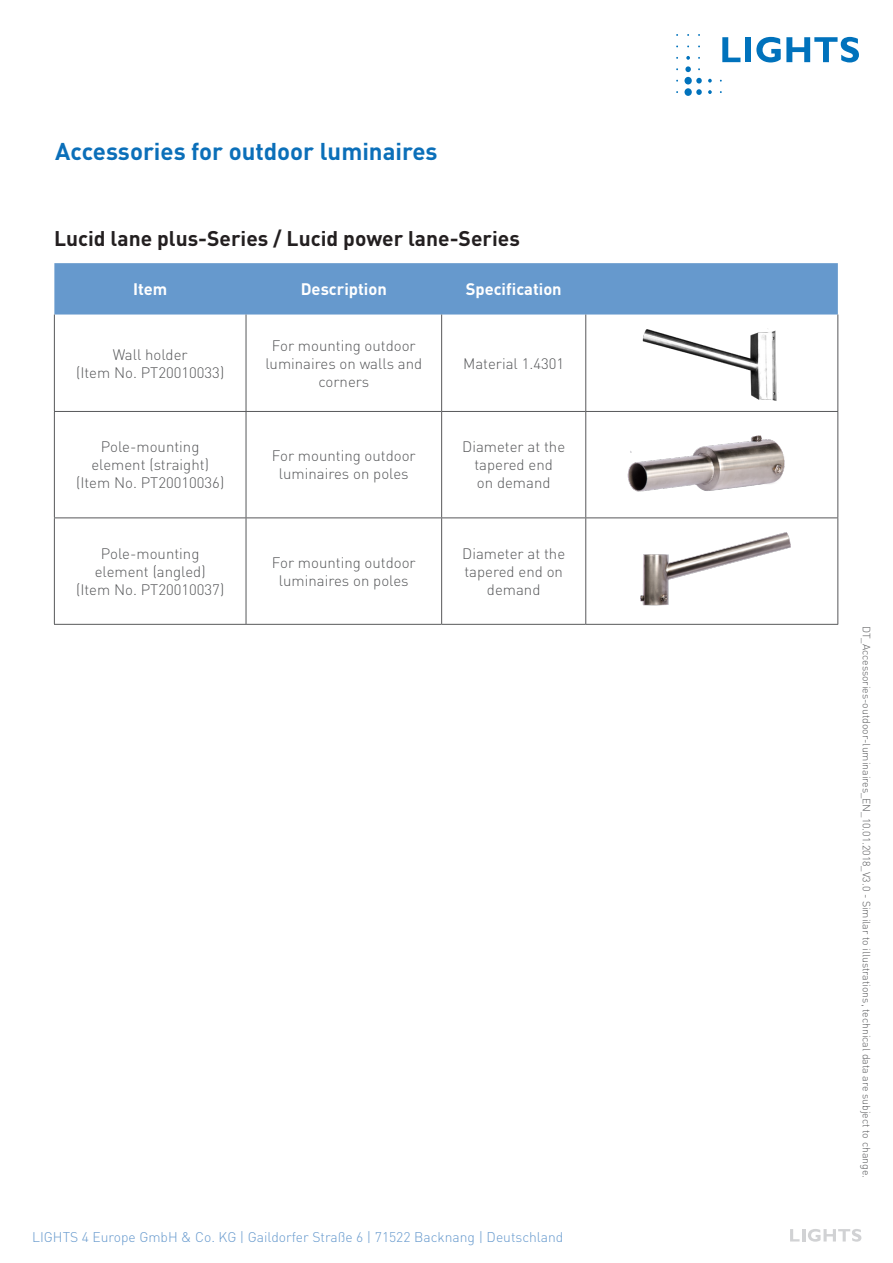
<style>
.page{position:relative;width:893px;height:1263px;background:#fff}
.page>*{position:absolute;margin:0;border:0;box-sizing:border-box;transform-origin:0 0}
.t1{font:700 24px "DINOT";color:#0b6fb9}
.t2{font:700 21px "DINOT";color:#231f20}
.HL_Tabelle{font:700 16.5px "DINOT";color:#fff}
.t3{font:300 15px "DINOT";color:#57585a}
.t4{font:300 13.8px "DINOT";color:#6699cd}
.Tabelle_Lichtstrom_r{font:300 10.5px "DINOT";color:#57585a}
</style>
<div class="page">
<svg style="left:790px;top:1229px;width:71px;height:13px"></svg>
<svg style="left:722px;top:37px;width:18px;height:25px"></svg>
<div style="left:745px;top:37px;width:6px;height:25px;background:#0072bc"></div>
<svg style="left:756px;top:37px;width:103px;height:25px"></svg>
<svg style="left:708px;top:79px;width:4px;height:4px"></svg>
<svg style="left:686px;top:56px;width:4px;height:4px"></svg>
<svg style="left:685px;top:66px;width:6px;height:6px"></svg>
<div style="left:684px;top:77px;width:8px;height:7px;background:#0072bc;border-radius:50%"></div>
<div style="left:684px;top:88px;width:8px;height:8px;background:#0072bc;border-radius:50%"></div>
<svg style="left:696px;top:78px;width:6px;height:17px"></svg>
<svg style="left:708px;top:90px;width:4px;height:4px"></svg>
<div style="left:54px;top:263px;width:784px;height:51px;background:#6699cd"></div>
<hr style="left:54px;top:314px;width:1px;height:97px;background:#57585a">
<hr style="left:246px;top:314px;width:1px;height:97px;background:#57585a">
<hr style="left:441px;top:314px;width:1px;height:97px;background:#57585a">
<hr style="left:585px;top:314px;width:1px;height:97px;background:#57585a">
<hr style="left:837px;top:314px;width:1px;height:97px;background:#57585a">
<hr style="left:54px;top:411px;width:192px;height:1px;background:#57585a">
<hr style="left:54px;top:412px;width:1px;height:105px;background:#57585a">
<hr style="left:246px;top:411px;width:196px;height:1px;background:#57585a">
<hr style="left:246px;top:412px;width:1px;height:105px;background:#57585a">
<hr style="left:442px;top:411px;width:144px;height:1px;background:#57585a">
<hr style="left:441px;top:412px;width:1px;height:105px;background:#57585a">
<hr style="left:586px;top:411px;width:252px;height:1px;background:#57585a">
<hr style="left:585px;top:412px;width:1px;height:105px;background:#57585a">
<hr style="left:837px;top:412px;width:1px;height:105px;background:#57585a">
<hr style="left:54px;top:517px;width:192px;height:1px;background:#57585a">
<hr style="left:54px;top:518px;width:1px;height:106px;background:#57585a">
<hr style="left:246px;top:517px;width:196px;height:1px;background:#57585a">
<hr style="left:246px;top:518px;width:1px;height:106px;background:#57585a">
<hr style="left:442px;top:517px;width:144px;height:1px;background:#57585a">
<hr style="left:441px;top:518px;width:1px;height:106px;background:#57585a">
<hr style="left:586px;top:517px;width:252px;height:1px;background:#57585a">
<hr style="left:585px;top:518px;width:1px;height:106px;background:#57585a">
<hr style="left:837px;top:518px;width:1px;height:106px;background:#57585a">
<hr style="left:54px;top:624px;width:192px;height:1px;background:#57585a">
<hr style="left:246px;top:624px;width:196px;height:1px;background:#57585a">
<hr style="left:442px;top:624px;width:144px;height:1px;background:#57585a">
<hr style="left:586px;top:624px;width:252px;height:1px;background:#57585a">
<img style="left:627px;top:435px;width:158px;height:57px">
<img style="left:642px;top:328px;width:135px;height:73px">
<img style="left:640px;top:532px;width:151px;height:74px">
<p class="t1" style="left:55px;top:136px;width:384px">Accessories for outdoor luminaires</p>
<p class="t2" style="left:54px;top:225px;width:467px">Lucid lane plus-Series / Lucid power lane-Series</p>
<p class="HL_Tabelle" style="left:133px;top:278px;width:36px">Item</p>
<p class="HL_Tabelle" style="left:301px;top:278px;width:88px">Description</p>
<p class="HL_Tabelle" style="left:466px;top:278px;width:98px">Specification</p>
<p class="t3" style="left:113px;top:345px;width:76px">Wall holder</p>
<p class="t3" style="left:76px;top:363px;width:150px">(Item No. PT20010033)</p>
<p class="t3" style="left:101px;top:438px;width:100px">Pole-mounting</p>
<p class="t3" style="left:91px;top:456px;width:119px">element (straight)</p>
<p class="t3" style="left:76px;top:474px;width:150px">(Item No. PT20010036)</p>
<p class="t3" style="left:101px;top:544px;width:100px">Pole-mounting</p>
<p class="t3" style="left:95px;top:562px;width:112px">element (angled)</p>
<p class="t3" style="left:76px;top:580px;width:150px">(Item No. PT20010037)</p>
<p class="t3" style="left:272px;top:336px;width:145px">For mounting outdoor</p>
<p class="t3" style="left:265px;top:354px;width:158px">luminaires on walls and</p>
<p class="t3" style="left:318px;top:372px;width:52px">corners</p>
<p class="t3" style="left:272px;top:447px;width:145px">For mounting outdoor</p>
<p class="t3" style="left:279px;top:465px;width:131px">luminaires on poles</p>
<p class="t3" style="left:272px;top:553px;width:145px">For mounting outdoor</p>
<p class="t3" style="left:279px;top:571px;width:131px">luminaires on poles</p>
<p class="t3" style="left:463px;top:354px;width:103px">Material 1.4301</p>
<p class="t3" style="left:462px;top:438px;width:104px">Diameter at the</p>
<p class="t3" style="left:474px;top:456px;width:80px">tapered end</p>
<p class="t3" style="left:477px;top:474px;width:75px">on demand</p>
<p class="t3" style="left:462px;top:544px;width:104px">Diameter at the</p>
<p class="t3" style="left:464px;top:562px;width:100px">tapered end on</p>
<p class="t3" style="left:487px;top:580px;width:55px">demand</p>
<p class="t4" style="left:32px;top:1229px;width:533px">LIGHTS 4 Europe GmbH &amp; Co. KG | Gaildorfer Straße 6 | 71522 Backnang | Deutschland</p>
<p class="Tabelle_Lichtstrom_r" style="left:873px;top:626px;width:554px;rotate:90deg">DT_Accessories-outdoor-luminaires_EN_10.01.2018_V3.0 - Similar to illustrations, technical data are subject to change.</p>
</div>
